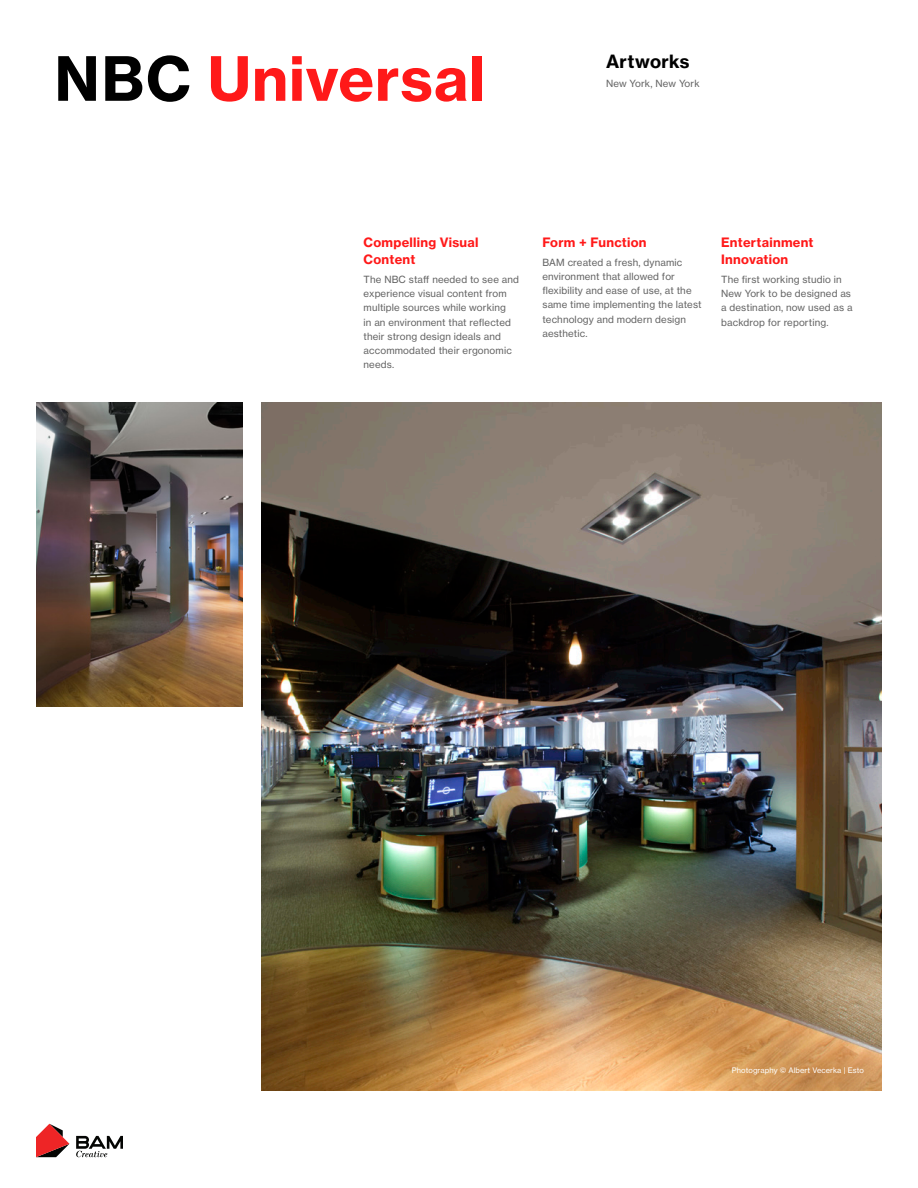
<style>
.page{position:relative;width:918px;height:1188px;background:#fff}
.page>*{position:absolute;margin:0;border:0;box-sizing:border-box;transform-origin:0 0}
.company{font:60px "N Haas Grotesk TX Pro 75 Bd";letter-spacing:.015em;color:#ff1919}
.Project{font:18px "N Haas Grotesk TX Pro 75 Bd";letter-spacing:.02em;color:#000}
.t1{font:12.75px/17.2px "N Haas Grotesk TX Pro 75 Bd";letter-spacing:.02em;color:#ff1919}
.basic{font:9.75px/14.2px "N Haas Grotesk TX Pro 55 Rg";letter-spacing:.015em;color:#646464}
.photo_credit{font:7.5px "N Haas Grotesk TX Pro 55 Rg";letter-spacing:.015em;color:#fff}
.s1{color:#000}
</style>
<div class="page">
<svg style="left:36px;top:1124px;width:33px;height:33px"></svg>
<svg style="left:76px;top:1136px;width:47px;height:21px"></svg>
<img style="left:36px;top:402px;width:207px;height:305px">
<img style="left:261px;top:402px;width:621px;height:689px">
<p class="company" style="left:54px;top:41px;width:432px"><span class="s1">NBC</span> Universal</p>
<p class="Project" style="left:606px;top:50px;width:85px">Artworks</p>
<p class="basic" style="left:606px;top:76px;width:95px">New York, New York</p>
<p class="t1" style="left:364px;top:234px;width:116px">Compelling Visual<br>Content</p>
<p class="basic" style="left:364px;top:272px;width:157px">The NBC staff needed to see and experience visual content from multiple sources while working<br>in an environment that reflected their strong design ideals and accommodated their ergonomic needs.</p>
<p class="t1" style="left:542px;top:234px;width:106px">Form + Function</p>
<p class="basic" style="left:542px;top:255px;width:161px">BAM created a fresh, dynamic environment that allowed for flexibility and ease of use, at the same time implementing the latest technology and modern design aesthetic.</p>
<p class="t1" style="left:721px;top:234px;width:94px">Entertainment<br>Innovation</p>
<p class="basic" style="left:721px;top:272px;width:133px">The first working studio in<br>New York to be designed as a destination, now used as a backdrop for reporting.</p>
<p class="photo_credit" style="left:732px;top:1066px;width:134px">Photography © Albert Vecerka | Esto</p>
</div>
